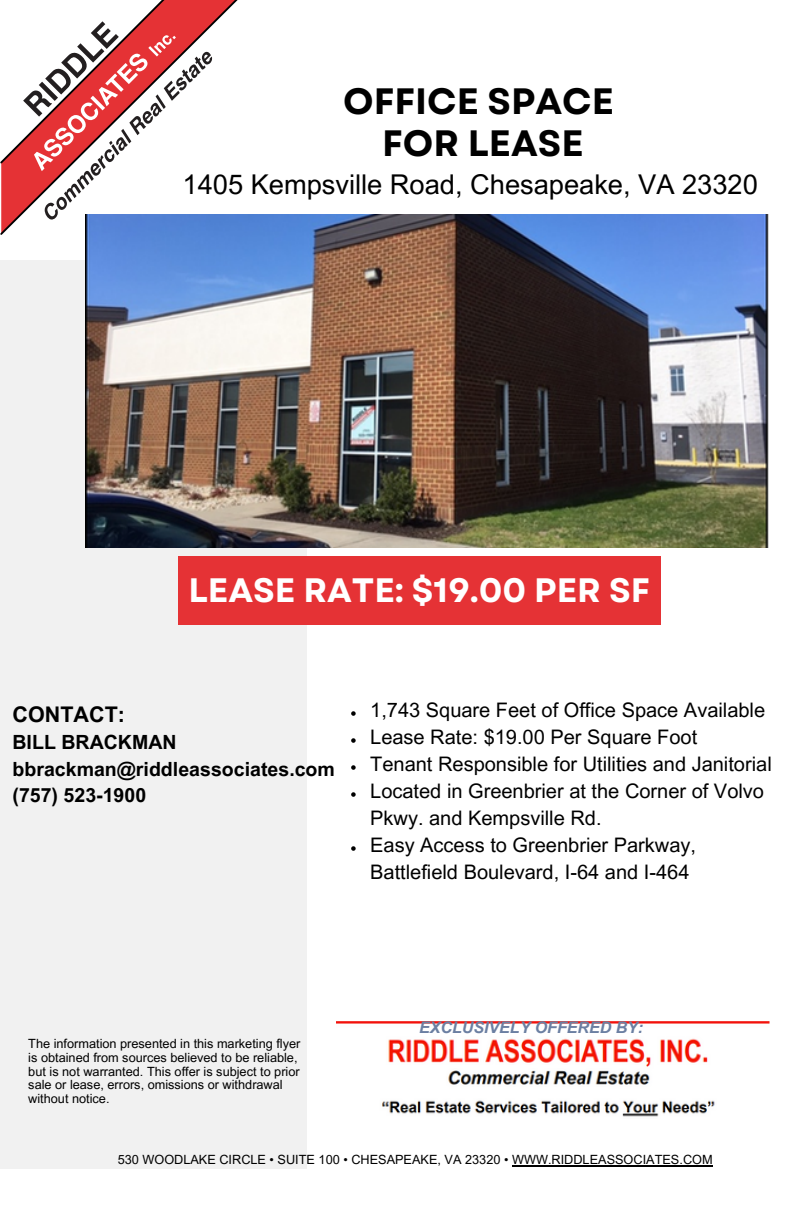
<style>
.page{position:relative;width:792px;height:1224px;background:#fff}
.page>*{position:absolute;margin:0;border:0;box-sizing:border-box;transform-origin:0 0}
.t1{font:700 36.6px/42px "Garet";color:#000;text-align:center}
.t2{font:700 33.8px "Garet";color:#fff}
.t3{font:27.2px "Arial MT Pro";color:#000}
.t4{font:700 21.6px "Arial MT Pro";color:#000}
.t5{font:20px/27px "Arial MT Pro";color:#000}
.t6{font:700 19.6px/26.6px "Arial MT Pro";color:#000}
.t7{font:italic 700 16px "Arial MT Pro";color:#6b7fa2}
.t8{font:12.8px/13.8px "Arial MT Pro";color:#000}
</style>
<div class="page">
<div style="left:0;top:261px;width:307px;height:908px;background:#f1f1f1"></div>
<div style="left:178px;top:556px;width:483px;height:69px;background:#e53235"></div>
<svg style="left:0;top:0;width:238px;height:235px"></svg>
<svg style="left:0;top:0;width:212px;height:220px"></svg>
<img style="left:336px;top:1021px;width:434px;height:96px">
<img style="left:86px;top:214px;width:682px;height:333px">
<svg style="left:351px;top:711px;width:5px;height:5px"></svg>
<svg style="left:351px;top:738px;width:5px;height:5px"></svg>
<svg style="left:351px;top:765px;width:5px;height:5px"></svg>
<svg style="left:351px;top:792px;width:5px;height:5px"></svg>
<svg style="left:351px;top:846px;width:5px;height:5px"></svg>
<hr style="left:512px;top:1165px;width:201px;height:1px;background:#000">
<h2 class="t1" style="left:343px;top:80px;width:272px">OFFICE SPACE<br>FOR LEASE</h2>
<p class="t3" style="left:183px;top:175px;width:577px">1405 Kempsville Road, Chesapeake, VA 23320</p>
<p class="t2" style="left:188px;top:565px;width:463px">LEASE RATE: $19.00 PER SF</p>
<p class="t4" style="left:13px;top:707px;width:114px">CONTACT:</p>
<p class="t6" style="left:13px;top:731px;width:324px">BILL BRACKMAN bbrackman@riddleassociates.com (757) 523-1900</p>
<p class="t5" style="left:370px;top:699px;width:396px">1,743 Square Feet of Office Space Available</p>
<p class="t5" style="left:370px;top:726px;width:329px">Lease Rate: $19.00 Per Square Foot</p>
<h3 class="t5" style="left:370px;top:753px;width:403px">Tenant Responsible for Utilities and Janitorial</h3>
<p class="t5" style="left:370px;top:780px;width:395px">Located in Greenbrier at the Corner of Volvo<br>Pkwy. and Kempsville Rd.</p>
<p class="t5" style="left:370px;top:834px;width:327px">Easy Access to Greenbrier Parkway,<br>Battlefield Boulevard, I-64 and I-464</p>
<p class="t8" style="left:28px;top:1038px;width:274px">The information presented in this marketing flyer is obtained from sources believed to be reliable, but is not warranted. This offer is subject to prior sale or lease, errors, omissions or withdrawal without notice.</p>
<h5 class="t7" style="left:419px;top:1021px;width:226px">EXCLUSIVELY OFFERED BY:</h5>
<p class="t8" style="left:118px;top:1154px;width:596px">530 WOODLAKE CIRCLE • SUITE 100 • CHESAPEAKE, VA 23320 • WWW.RIDDLEASSOCIATES.COM</p>
</div>
